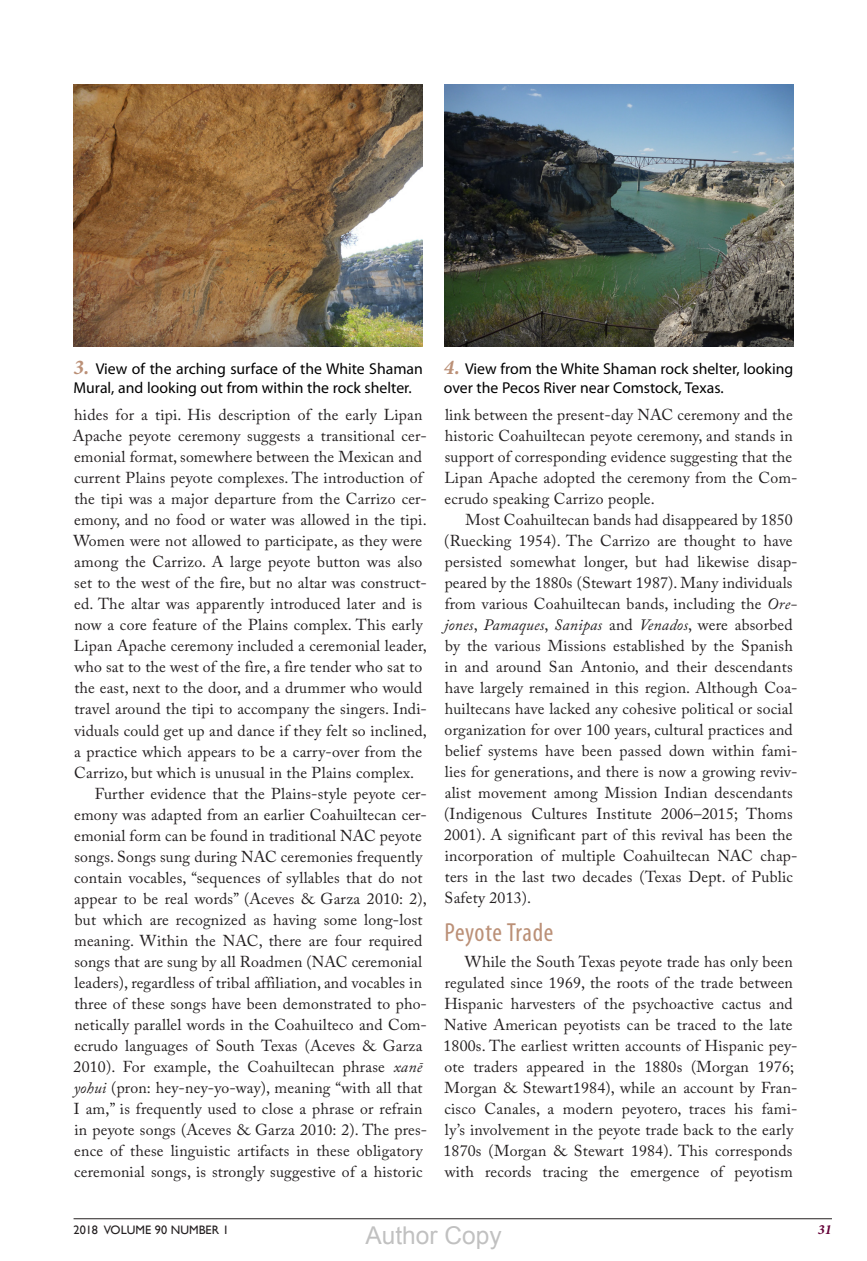
<style>
.page{position:relative;width:867px;height:1261px;background:#fff}
.page>*{position:absolute;margin:0;border:0;box-sizing:border-box;transform-origin:0 0}
._0_Head_1{font:condensed 26.25px "Myriad Pro";letter-spacing:.02em;color:#bb9077}
.t1{font:24.5px "Arial";color:rgb(0 0 0/.25)}
.Body_Text{font:15.75px/21px "Adobe Caslon Pro";letter-spacing:.015em;color:#231f20}
.Captions{font:15.75px/18.9px "Myriad Pro";color:#000}
.t2{font:italic 700 14px "Minion Pro";color:#640037}
.t3{font:12.25px "Gill Sans";color:#231f20}
.s1{font-family:"Minion Pro";font-weight:700;font-style:italic;font-size:21px;color:#bb9077}
.s2{font-style:italic}
</style>
<div class="page">
<hr style="left:74px;top:1217px;width:757px;height:1px;background:#231f20">
<img style="left:74px;top:84px;width:349px;height:262px">
<img style="left:444px;top:84px;width:349px;height:262px">
<p class="Captions" style="left:73px;top:358px;width:351px"><span class="s1">3.</span> View of the arching surface of the White Shaman<br>Mural, and looking out from within the rock shelter.</p>
<p class="Captions" style="left:444px;top:358px;width:351px"><span class="s1">4.</span> View from the White Shaman rock shelter, looking over the Pecos River near Comstock, Texas.</p>
<p class="Body_Text" style="left:73px;top:404px;width:355px">hides for a tipi. His description of the early Lipan Apache peyote ceremony suggests a transitional cer&shy;emonial format, somewhere between the Mexican and current Plains peyote complexes. The introduction of the tipi was a major departure from the Carrizo cer&shy;emony, and no food or water was allowed in the tipi.<br>Women were not allowed to participate, as they were among the Carrizo. A large peyote button was also set to the west of the fire, but no altar was construct&shy;ed. The altar was apparently introduced later and is now a core feature of the Plains complex. This early Lipan Apache ceremony included a ceremonial leader, who sat to the west of the fire, a fire tender who sat to the east, next to the door, and a drummer who would travel around the tipi to accompany the singers. Indi&shy;viduals could get up and dance if they felt so inclined, a practice which appears to be a carry-over from the Carrizo, but which is unusual in the Plains complex.</p>
<p class="Body_Text" style="left:74px;top:782px;width:355px;text-indent:21px">Further evidence that the Plains-style peyote cer&shy;emony was adapted from an earlier Coahuiltecan cer&shy;emonial form can be found in traditional NAC peyote songs. Songs sung during NAC ceremonies frequently contain vocables, “sequences of syllables that do not appear to be real words” (Aceves &amp; Garza 2010: 2), but which are recognized as having some long-lost meaning. Within the NAC, there are four required songs that are sung by all Roadmen (NAC ceremonial leaders), regardless of tribal affiliation, and vocables in three of these songs have been demonstrated to pho&shy;netically parallel words in the Coahuilteco and Com&shy;ecrudo languages of South Texas (Aceves &amp; Garza 2010). For example, the Coahuiltecan phrase <span class="s2">xanē yohui</span> (pron: hey-ney-yo-way), meaning “with all that I am,” is frequently used to close a phrase or refrain in peyote songs (Aceves &amp; Garza 2010: 2). The pres&shy;ence of these linguistic artifacts in these obligatory ceremonial songs, is strongly suggestive of a historic</p>
<p class="Body_Text" style="left:444px;top:404px;width:354px">link between the present-day NAC ceremony and the historic Coahuiltecan peyote ceremony, and stands in support of corresponding evidence suggesting that the Lipan Apache adopted the ceremony from the Com&shy;ecrudo speaking Carrizo people.</p>
<p class="Body_Text" style="left:444px;top:509px;width:355px;text-indent:21px">Most Coahuiltecan bands had disappeared by 1850 (Ruecking 1954). The Carrizo are thought to have persisted somewhat longer, but had likewise disap&shy;peared by the 1880s (Stewart 1987). Many individuals from various Coahuiltecan bands, including the <span class="s2">Ore&shy;jones</span>, <span class="s2">Pamaques</span>, <span class="s2">Sanipas</span> and <span class="s2">Venados</span>, were absorbed by the various Missions established by the Spanish in and around San Antonio, and their descendants have largely remained in this region. Although Coa&shy;huiltecans have lacked any cohesive political or social organization for over 100 years, cultural practices and belief systems have been passed down within fami&shy;lies for generations, and there is now a growing reviv&shy;alist movement among Mission Indian descendants (Indigenous Cultures Institute 2006–2015; Thoms 2001). A significant part of this revival has been the incorporation of multiple Coahuiltecan NAC chap&shy;ters in the last two decades (Texas Dept. of Public Safety 2013).</p>
<p class="_0_Head_1" style="left:444px;top:915px;width:110px">Peyote Trade</p>
<p class="Body_Text" style="left:443px;top:950px;width:355px;text-indent:21px">While the South Texas peyote trade has only been regulated since 1969, the roots of the trade between Hispanic harvesters of the psychoactive cactus and Native American peyotists can be traced to the late 1800s. The earliest written accounts of Hispanic pey&shy;ote traders appeared in the 1880s (Morgan 1976; Morgan &amp; Stewart1984), while an account by Fran&shy;cisco Canales, a modern peyotero, traces his fami&shy;ly’s involvement in the peyote trade back to the early 1870s (Morgan &amp; Stewart 1984). This corresponds with records tracing the emergence of peyotism</p>
<p class="t3" style="left:74px;top:1221px;width:157px">2018 VOLUME 90 NUMBER 1</p>
<p class="t2" style="left:817px;top:1218px;width:15px">31</p>
<h2 class="t1" style="left:365px;top:1218px;width:138px">Author Copy</h2>
</div>
